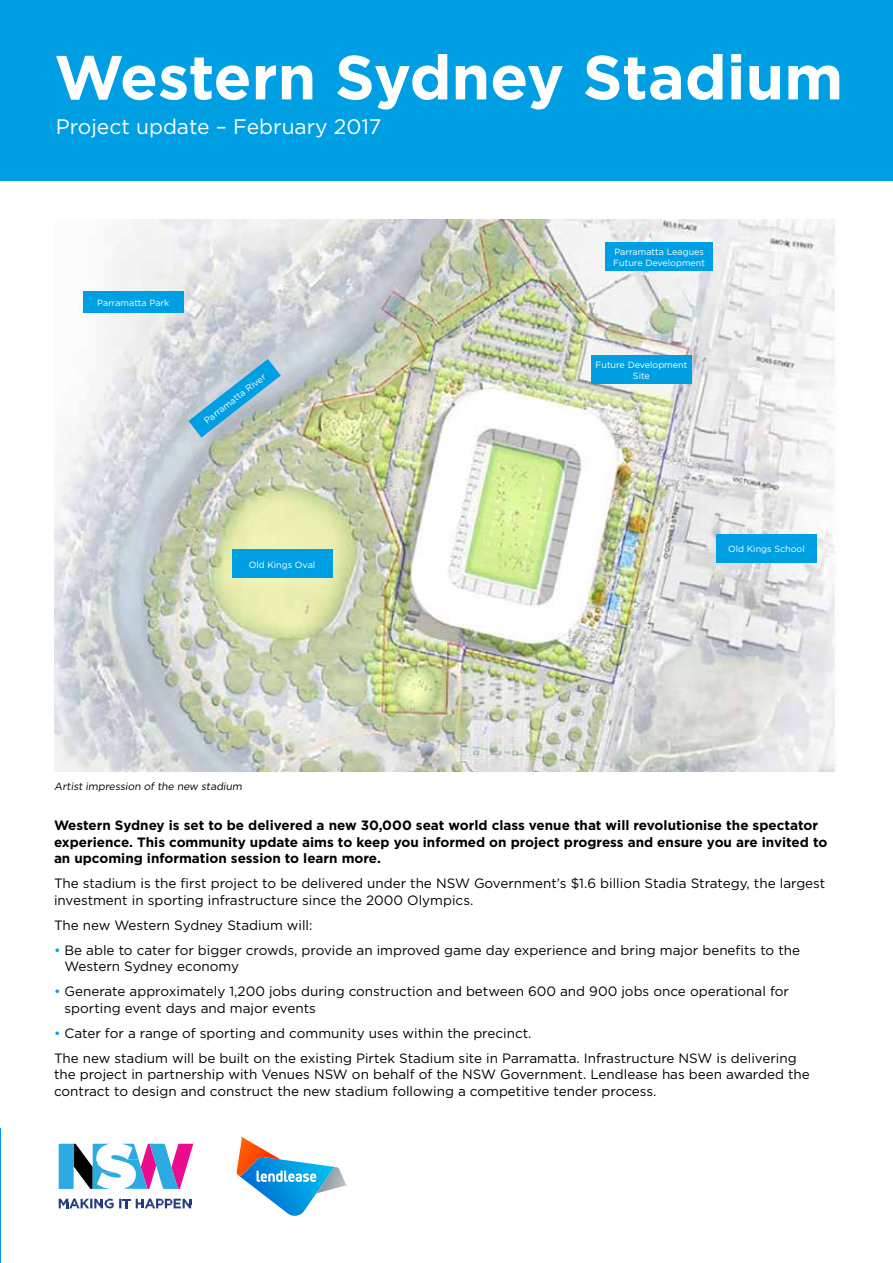
<style>
.page{position:relative;width:893px;height:1263px;background:#fff}
.page>*{position:absolute;margin:0;border:0;box-sizing:border-box;transform-origin:0 0}
.t1{font:700 62.1px "Gotham";color:#fff}
.t2{font:21px "Gotham";color:#fff}
.t3{font:15.3px/20.1px "Arial";color:#000}
.t4{font:13.5px/16.5px "Gotham";color:#000}
.t5{font:700 13.5px/16.5px "Gotham";color:#000}
.t6{font:10.5px "Gotham";color:#000}
.t7{font:9px/10.8px "Gotham";color:#fff;text-align:center}
.s1{color:#009fe3}
</style>
<div class="page">
<div style="left:0;top:0;width:893px;height:181px;background:#009fe3"></div>
<img style="left:54px;top:220px;width:782px;height:551px">
<svg style="left:59px;top:1144px;width:134px;height:45px"></svg>
<svg style="left:59px;top:1198px;width:71px;height:10px"></svg>
<svg style="left:136px;top:1198px;width:55px;height:10px"></svg>
<svg style="left:236px;top:1136px;width:111px;height:80px"></svg>
<hr style="left:0;top:1129px;width:1px;height:134px;background:#009fe3">
<div style="left:83px;top:291px;width:101px;height:21px;background:#009fe3"></div>
<svg style="left:188px;top:359px;width:93px;height:78px;background:#86bace"></svg>
<div style="left:591px;top:355px;width:101px;height:29px;background:#009fe3"></div>
<div style="left:605px;top:242px;width:108px;height:29px;background:#009fe3"></div>
<div style="left:716px;top:534px;width:101px;height:28px;background:#009fe3"></div>
<div style="left:232px;top:549px;width:100px;height:29px;background:#009fe3"></div>
<h1 class="t1" style="left:54px;top:42px;width:790px">Western Sydney Stadium</h1>
<h2 class="t2" style="left:56px;top:115px;width:327px">Project update – February 2017</h2>
<p class="t7" style="left:97px;top:297px;width:74px">Parramatta Park</p>
<p class="t7" style="left:202px;top:417px;width:77px;rotate:-38deg">Parramatta River</p>
<p class="t7" style="left:249px;top:559px;width:68px">Old Kings Oval</p>
<p class="t3" style="left:69px;top:772px;width:185px">Stadium site in Parramatta.</p>
<p class="t6" style="left:54px;top:780px;width:191px">Artist impression of the new stadium</p>
<p class="t7" style="left:613px;top:246px;width:93px;text-align:left">Parramatta Leagues<br>Future Development</p>
<p class="t7" style="left:596px;top:359px;width:93px">Future Development<br>Site</p>
<p class="t7" style="left:728px;top:543px;width:78px">Old Kings School</p>
<p class="t3" style="left:461px;top:810px;width:117px">O’Connell Street.</p>
<p class="t5" style="left:54px;top:817px;width:775px">Western Sydney is set to be delivered a new 30,000 seat world class venue that will revolutionise the spectator experience. This community update aims to keep you informed on project progress and ensure you are invited to an upcoming information session to learn more.</p>
<p class="t4" style="left:54px;top:875px;width:773px">The stadium is the first project to be delivered under the NSW Government’s $1.6 billion Stadia Strategy, the largest investment in sporting infrastructure since the 2000 Olympics.</p>
<p class="t4" style="left:54px;top:916px;width:260px">The new Western Sydney Stadium will:</p>
<p class="t4" style="left:65px;top:941px;width:737px;text-indent:-11px"><span class="s1">•</span> Be able to cater for bigger crowds, provide an improved game day experience and bring major benefits to the<br>Western Sydney economy</p>
<p class="t4" style="left:65px;top:983px;width:726px;text-indent:-11px"><span class="s1">•</span> Generate approximately 1,200 jobs during construction and between 600 and 900 jobs once operational for sporting event days and major events</p>
<p class="t4" style="left:54px;top:1020px;width:744px;line-height:25px"><span class="s1">•</span> Cater for a range of sporting and community uses within the precinct.<br>The new stadium will be built on the existing Pirtek Stadium site in Parramatta. Infrastructure NSW is delivering</p>
<p class="t4" style="left:54px;top:1066px;width:757px">the project in partnership with Venues NSW on behalf of the NSW Government. Lendlease has been awarded the contract to design and construct the new stadium following a competitive tender process.</p>
<p class="t3" style="left:69px;top:826px;width:352px">partnership with Venues NSW on behalf of the NSW<br>Government. Lendlease has been awarded the contract to design and construct the new stadium.</p>
<p class="t3" style="left:461px;top:939px;width:341px">construction of the new stadium will be provided to</p>
<p class="t3" style="left:69px;top:943px;width:339px">Stage one planning approval for the project, which</p>
<p class="t3" style="left:69px;top:983px;width:186px">granted in December 2016.</p>
<p class="t3" style="left:69px;top:1017px;width:312px">The second stage of planning approval for the</p>
<p class="t3" style="left:69px;top:1057px;width:256px">as well as construction and operation.</p>
</div>
